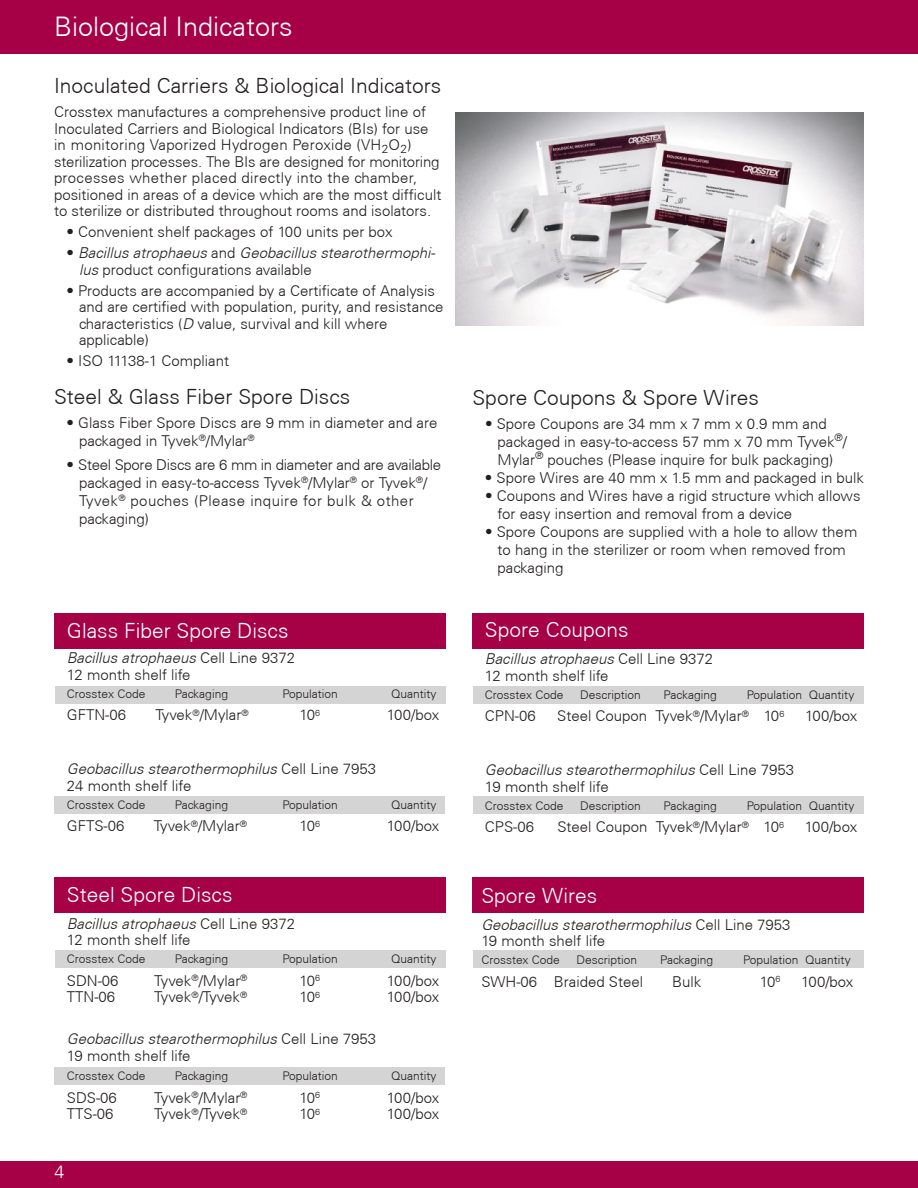
<style>
.page{position:relative;width:918px;height:1188px;background:#fff}
.page>*{position:absolute;margin:0;border:0;box-sizing:border-box;transform-origin:0 0}
.t1{font:300 27px "Univers CE";color:#fff}
.t2{font:300 21px "Univers CE";color:#241f1f}
.t3{font:300 21px "Univers CE";color:#fff}
.t4{font:300 18px "Univers CE";color:#fff}
.t5{font:300 15px/16.5px "Univers CE";color:#241f1f}
.t6{font:italic 300 15px/16.5px "Univers CE";color:#241f1f}
.t7{font:300 12px "Univers CE";color:#241f1f}
.s1{font-style:normal}
.s2{font-style:italic}
</style>
<div class="page">
<div style="left:0;top:1161px;width:918px;height:27px;background:#a60047"></div>
<div style="left:473px;top:796px;width:391px;height:18px;background:#d5d4d5"></div>
<div style="left:472px;top:877px;width:392px;height:36px;background:#a60047"></div>
<div style="left:0;top:0;width:918px;height:54px;background:#a60047"></div>
<div style="left:473px;top:686px;width:391px;height:18px;background:#d5d4d5"></div>
<div style="left:473px;top:950px;width:391px;height:18px;background:#d5d4d5"></div>
<div style="left:473px;top:613px;width:391px;height:36px;background:#a60047"></div>
<div style="left:55px;top:950px;width:391px;height:18px;background:#d5d4d5"></div>
<div style="left:54px;top:1067px;width:391px;height:18px;background:#d5d4d5"></div>
<div style="left:54px;top:877px;width:392px;height:36px;background:#a60047"></div>
<div style="left:55px;top:686px;width:391px;height:18px;background:#d5d4d5"></div>
<div style="left:54px;top:796px;width:391px;height:18px;background:#d5d4d5"></div>
<div style="left:54px;top:613px;width:392px;height:36px;background:#a60047"></div>
<img style="left:456px;top:112px;width:408px;height:214px">
<h1 class="t1" style="left:54px;top:11px;width:240px">Biological Indicators</h1>
<h2 class="t2" style="left:54px;top:74px;width:389px">Inoculated Carriers &amp; Biological Indicators</h2>
<p class="t5" style="left:54px;top:104px;width:389px">Crosstex manufactures a comprehensive product line of Inoculated Carriers and Biological Indicators (BIs) for use in monitoring Vaporized Hydrogen Peroxide (VH<sub>2</sub>O<sub>2</sub>) sterilization processes. The BIs are designed for monitoring processes whether placed directly into the chamber, positioned in areas of a device which are the most difficult to sterilize or distributed throughout rooms and isolators.</p>
<p class="t5" style="left:67px;top:224px;width:327px">• Convenient shelf packages of 100 units per box</p>
<p class="t6" style="left:79px;top:245px;width:357px;text-indent:-13px"><span class="s1">•</span> Bacillus atrophaeus <span class="s1">and</span> Geobacillus stearothermophi&shy;lus <span class="s1">product configurations available</span></p>
<p class="t5" style="left:79px;top:282px;width:366px;text-indent:-13px">• Products are accompanied by a Certificate of Analysis and are certified with population, purity, and resistance characteristics (<span class="s2">D</span> value, survival and kill where applicable)</p>
<p class="t5" style="left:67px;top:353px;width:164px">• ISO 11138-1 Compliant</p>
<h2 class="t2" style="left:54px;top:385px;width:298px">Steel &amp; Glass Fiber Spore Discs</h2>
<p class="t5" style="left:79px;top:414px;width:360px;line-height:18px;text-indent:-13px">• Glass Fiber Spore Discs are 9 mm in diameter and are packaged in Tyvek<sup>®</sup>/Mylar<sup>®</sup></p>
<p class="t5" style="left:79px;top:456px;width:364px;line-height:18px;text-indent:-13px">• Steel Spore Discs are 6 mm in diameter and are available packaged in easy-to-access Tyvek<sup>®</sup>/Mylar<sup>®</sup> or Tyvek<sup>®</sup>/ Tyvek<sup>®</sup> pouches (Please inquire for bulk &amp; other packaging)</p>
<h2 class="t3" style="left:67px;top:618px;width:223px">Glass Fiber Spore Discs</h2>
<p class="t5" style="left:67px;top:650px;width:230px"><span class="s2">Bacillus atrophaeus</span> Cell Line 9372<br>12 month shelf life</p>
<p class="t7" style="left:67px;top:687px;width:80px">Crosstex Code</p>
<p class="t7" style="left:175px;top:687px;width:55px">Packaging</p>
<p class="t7" style="left:282px;top:687px;width:57px">Population</p>
<p class="t7" style="left:391px;top:687px;width:47px">Quantity</p>
<p class="t5" style="left:67px;top:707px;width:61px">GFTN-06</p>
<p class="t5" style="left:155px;top:707px;width:95px">Tyvek<sup>®</sup>/Mylar<sup>®</sup></p>
<p class="t5" style="left:300px;top:707px;width:22px">10<sup>6</sup></p>
<p class="t5" style="left:387px;top:707px;width:54px">100/box</p>
<p class="t6" style="left:67px;top:761px;width:311px">Geobacillus stearothermophilus <span class="s1">Cell Line 7953<br>24 month shelf life</span></p>
<p class="t7" style="left:67px;top:798px;width:80px">Crosstex Code</p>
<p class="t7" style="left:175px;top:798px;width:55px">Packaging</p>
<p class="t7" style="left:282px;top:798px;width:57px">Population</p>
<p class="t7" style="left:391px;top:798px;width:47px">Quantity</p>
<p class="t5" style="left:67px;top:818px;width:59px">GFTS-06</p>
<p class="t5" style="left:154px;top:818px;width:95px">Tyvek<sup>®</sup>/Mylar<sup>®</sup></p>
<p class="t5" style="left:300px;top:818px;width:22px">10<sup>6</sup></p>
<p class="t5" style="left:387px;top:818px;width:54px">100/box</p>
<h2 class="t3" style="left:67px;top:882px;width:167px">Steel Spore Discs</h2>
<p class="t5" style="left:67px;top:915px;width:230px"><span class="s2">Bacillus atrophaeus</span> Cell Line 9372<br>12 month shelf life</p>
<p class="t7" style="left:67px;top:952px;width:80px">Crosstex Code</p>
<p class="t7" style="left:175px;top:952px;width:55px">Packaging</p>
<p class="t7" style="left:282px;top:952px;width:57px">Population</p>
<p class="t7" style="left:391px;top:952px;width:47px">Quantity</p>
<p class="t5" style="left:67px;top:972px;width:53px">SDN-06</p>
<p class="t5" style="left:154px;top:972px;width:95px">Tyvek<sup>®</sup>/Mylar<sup>®</sup></p>
<p class="t5" style="left:300px;top:972px;width:22px">10<sup>6</sup></p>
<p class="t5" style="left:387px;top:972px;width:54px">100/box</p>
<p class="t5" style="left:67px;top:989px;width:50px">TTN-06</p>
<p class="t5" style="left:154px;top:989px;width:94px">Tyvek<sup>®</sup>/Tyvek<sup>®</sup></p>
<p class="t5" style="left:300px;top:989px;width:22px">10<sup>6</sup></p>
<p class="t5" style="left:387px;top:989px;width:54px">100/box</p>
<p class="t6" style="left:67px;top:1031px;width:311px">Geobacillus stearothermophilus <span class="s1">Cell Line 7953<br>19 month shelf life</span></p>
<p class="t7" style="left:67px;top:1069px;width:80px">Crosstex Code</p>
<p class="t7" style="left:175px;top:1069px;width:55px">Packaging</p>
<p class="t7" style="left:282px;top:1069px;width:57px">Population</p>
<p class="t7" style="left:391px;top:1069px;width:47px">Quantity</p>
<p class="t5" style="left:67px;top:1089px;width:52px">SDS-06</p>
<p class="t5" style="left:154px;top:1089px;width:95px">Tyvek<sup>®</sup>/Mylar<sup>®</sup></p>
<p class="t5" style="left:300px;top:1089px;width:22px">10<sup>6</sup></p>
<p class="t5" style="left:387px;top:1089px;width:54px">100/box</p>
<p class="t5" style="left:67px;top:1106px;width:48px">TTS-06</p>
<p class="t5" style="left:154px;top:1106px;width:94px">Tyvek<sup>®</sup>/Tyvek<sup>®</sup></p>
<p class="t5" style="left:300px;top:1106px;width:22px">10<sup>6</sup></p>
<p class="t5" style="left:387px;top:1106px;width:54px">100/box</p>
<p class="t4" style="left:54px;top:1162px;width:12px">4</p>
<h2 class="t2" style="left:472px;top:385px;width:288px">Spore Coupons &amp; Spore Wires</h2>
<p class="t5" style="left:498px;top:415px;width:351px;line-height:18px;text-indent:-13px">• Spore Coupons are 34 mm x 7 mm x 0.9 mm and packaged in easy-to-access 57 mm x 70 mm Tyvek<sup>®</sup>/<br>Mylar<sup>®</sup> pouches (Please inquire for bulk packaging)</p>
<p class="t5" style="left:485px;top:469px;width:381px">• Spore Wires are 40 mm x 1.5 mm and packaged in bulk</p>
<p class="t5" style="left:498px;top:487px;width:364px;line-height:18px;text-indent:-13px">• Coupons and Wires have a rigid structure which allows for easy insertion and removal from a device</p>
<p class="t5" style="left:498px;top:523px;width:361px;line-height:18px;text-indent:-13px">• Spore Coupons are supplied with a hole to allow them to hang in the sterilizer or room when removed from packaging</p>
<h2 class="t3" style="left:485px;top:618px;width:145px">Spore Coupons</h2>
<p class="t5" style="left:485px;top:651px;width:230px"><span class="s2">Bacillus atrophaeus</span> Cell Line 9372<br>12 month shelf life</p>
<p class="t7" style="left:485px;top:688px;width:80px">Crosstex Code</p>
<p class="t7" style="left:580px;top:688px;width:62px">Description</p>
<p class="t7" style="left:664px;top:688px;width:55px">Packaging</p>
<p class="t7" style="left:747px;top:688px;width:109px">Population Quantity</p>
<p class="t5" style="left:485px;top:708px;width:52px">CPN-06</p>
<p class="t5" style="left:557px;top:708px;width:229px">Steel Coupon Tyvek<sup>®</sup>/Mylar<sup>®</sup> 10<sup>6</sup></p>
<p class="t5" style="left:805px;top:708px;width:54px">100/box</p>
<p class="t6" style="left:485px;top:762px;width:311px">Geobacillus stearothermophilus <span class="s1">Cell Line 7953<br>19 month shelf life</span></p>
<p class="t7" style="left:485px;top:799px;width:80px">Crosstex Code</p>
<p class="t7" style="left:580px;top:799px;width:62px">Description</p>
<p class="t7" style="left:664px;top:799px;width:55px">Packaging</p>
<p class="t7" style="left:747px;top:799px;width:109px">Population Quantity</p>
<p class="t5" style="left:485px;top:819px;width:51px">CPS-06</p>
<p class="t5" style="left:557px;top:819px;width:228px">Steel Coupon Tyvek<sup>®</sup>/Mylar<sup>®</sup> 10<sup>6</sup></p>
<p class="t5" style="left:805px;top:819px;width:54px">100/box</p>
<h2 class="t3" style="left:481px;top:884px;width:117px">Spore Wires</h2>
<p class="t6" style="left:481px;top:917px;width:311px">Geobacillus stearothermophilus <span class="s1">Cell Line 7953<br>19 month shelf life</span></p>
<p class="t7" style="left:481px;top:953px;width:80px">Crosstex Code</p>
<p class="t7" style="left:577px;top:953px;width:62px">Description</p>
<p class="t7" style="left:660px;top:953px;width:55px">Packaging</p>
<p class="t7" style="left:743px;top:953px;width:109px">Population Quantity</p>
<p class="t5" style="left:481px;top:974px;width:163px">SWH-06 Braided Steel</p>
<p class="t5" style="left:672px;top:974px;width:31px">Bulk</p>
<p class="t5" style="left:760px;top:974px;width:22px">10<sup>6</sup></p>
<p class="t5" style="left:801px;top:974px;width:54px">100/box</p>
</div>
